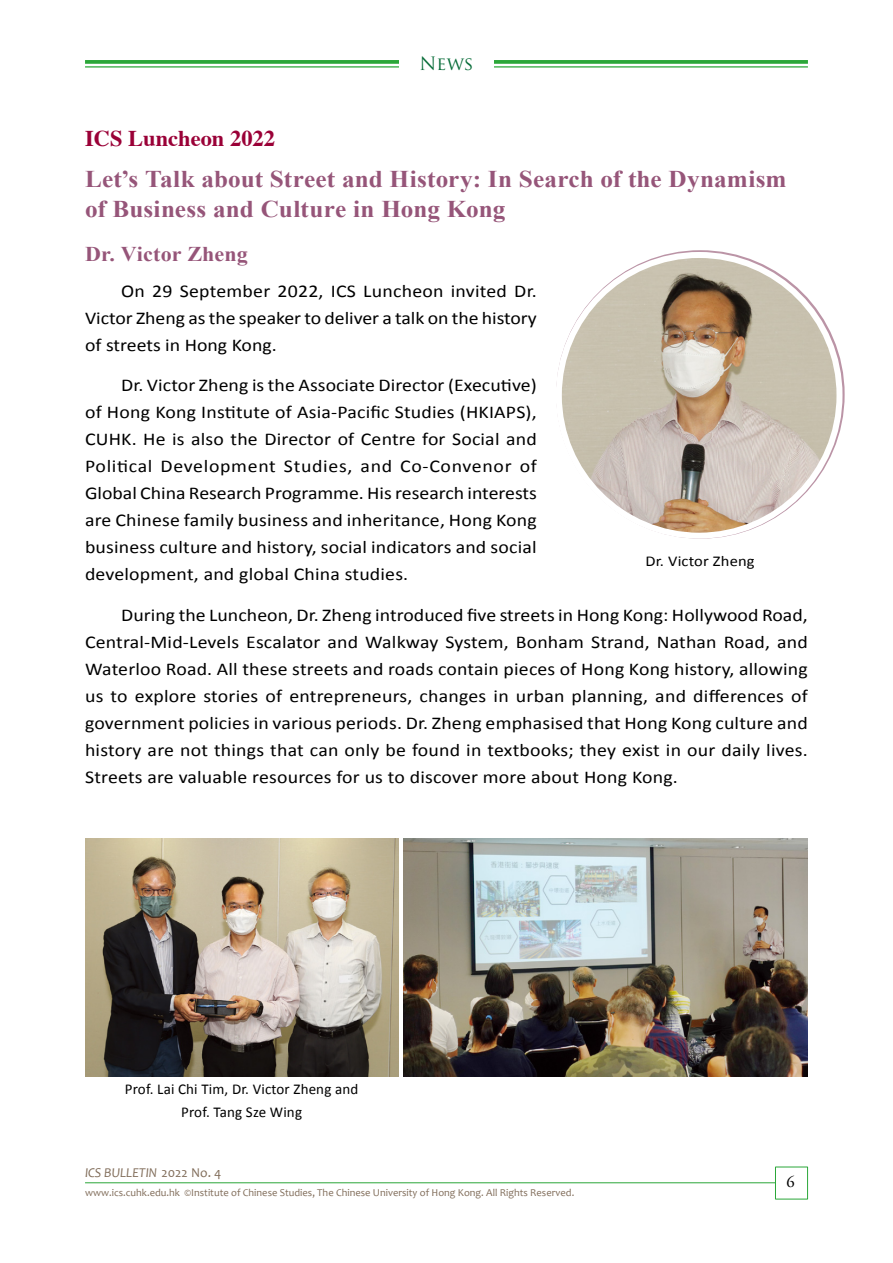
<style>
.page{position:relative;width:893px;height:1263px;background:#fff}
.page>*{position:absolute;margin:0;border:0;box-sizing:border-box;transform-origin:0 0}
.c_Book_body{font:700 24px/30px "Times New Roman";letter-spacing:.005em;color:#965579;scale:1.05 1}
.c_BODY_chi{font:700 22.5px "Times";color:#9a0037}
.c_Book_body-2{font:700 21px "Times New Roman";letter-spacing:.005em;color:#965579;scale:1.05 1}
.c_BODY_chi-2{font:18px/27px "Calibri";letter-spacing:.01em;color:#000;text-align:justify;scale:1.1 1}
.t1{font:18px "Trajan Pro";color:#076c38}
.t2{font:16.5px "Adobe Garamond Pro";color:#000}
.c_BODY_chi-3{font:15px/22.5px "Calibri";letter-spacing:.01em;color:#000;text-align:center}
.c_BODY_chi-4{font:15px "Calibri";letter-spacing:.01em;color:#000;scale:1.1 1}
.t3{font:italic 13.5px "Candara";color:#816d5a}
.t4{font:10.5px "Candara";color:#816d5a}
.s1{font-style:normal}
</style>
<div class="page">
<img style="left:403px;top:839px;width:405px;height:238px">
<svg style="left:556px;top:250px;width:289px;height:289px"></svg>
<img style="left:559px;top:255px;width:280px;height:281px;border-radius:140px">
<div style="left:556px;top:252px;width:286px;height:287px;border:6px solid #fff;border-radius:50%"></div>
<img style="left:85px;top:839px;width:313px;height:238px">
<div style="left:775px;top:1166px;width:33px;height:33px;background:#fff;border:1px solid #2ba739"></div>
<hr style="left:85px;top:1182px;width:690px;height:1px;background:#2ba739">
<svg style="left:85px;top:60px;width:723px;height:4px;background:#37ac44"></svg>
<hr style="left:85px;top:66px;width:723px;height:2px;background:#2ba739">
<div style="left:399px;top:54px;width:95px;height:28px;background:#fff"></div>
<p class="t1" style="left:419px;top:52px;width:56px">News</p>
<p class="c_BODY_chi" style="left:85px;top:117px;width:192px">ICS Luncheon 2022</p>
<p class="c_Book_body" style="left:85px;top:163px;width:670px">Let’s Talk about Street and History: In Search of the Dynamism of Business and Culture in Hong Kong</p>
<p class="c_Book_body-2" style="left:85px;top:240px;width:156px">Dr. Victor Zheng</p>
<p class="c_BODY_chi-2" style="left:85px;top:278px;width:412px;text-indent:36px">On 29 September 2022, ICS Luncheon invited Dr.<br>Victor Zheng as the speaker to deliver a talk on the history of streets in Hong Kong.</p>
<p class="c_BODY_chi-2" style="left:85px;top:372px;width:412px;text-indent:36px">Dr. Victor Zheng is the Associate Director (Executive) of Hong Kong Institute of Asia-Pacific Studies (HKIAPS), CUHK. He is also the Director of Centre for Social and Political Development Studies, and Co-Convenor of Global China Research Programme. His research interests are Chinese family business and inheritance, Hong Kong business culture and history, social indicators and social development, and global China studies.</p>
<p class="c_BODY_chi-2" style="left:85px;top:602px;width:659px;text-indent:36px">During the Luncheon, Dr. Zheng introduced five streets in Hong Kong: Hollywood Road, Central-Mid-Levels Escalator and Walkway System, Bonham Strand, Nathan Road, and Waterloo Road. All these streets and roads contain pieces of Hong Kong history, allowing us to explore stories of entrepreneurs, changes in urban planning, and differences of government policies in various periods. Dr. Zheng emphasised that Hong Kong culture and history are not things that can only be found in textbooks; they exist in our daily lives.<br>Streets are valuable resources for us to discover more about Hong Kong.</p>
<p class="c_BODY_chi-4" style="left:645px;top:552px;width:101px">Dr. Victor Zheng</p>
<p class="c_BODY_chi-3" style="left:125px;top:1078px;width:235px">Prof. Lai Chi Tim, Dr. Victor Zheng and<br>Prof. Tang Sze Wing</p>
<p class="t3" style="left:85px;top:1164px;width:138px">ICS BULLETIN <span class="s1">2022 No. 4</span></p>
<p class="t4" style="left:85px;top:1186px;width:491px">www.ics.cuhk.edu.hk ©Institute of Chinese Studies, The Chinese University of Hong Kong. All Rights Reserved.</p>
<p class="t2" style="left:787px;top:1172px;width:10px">6</p>
</div>
